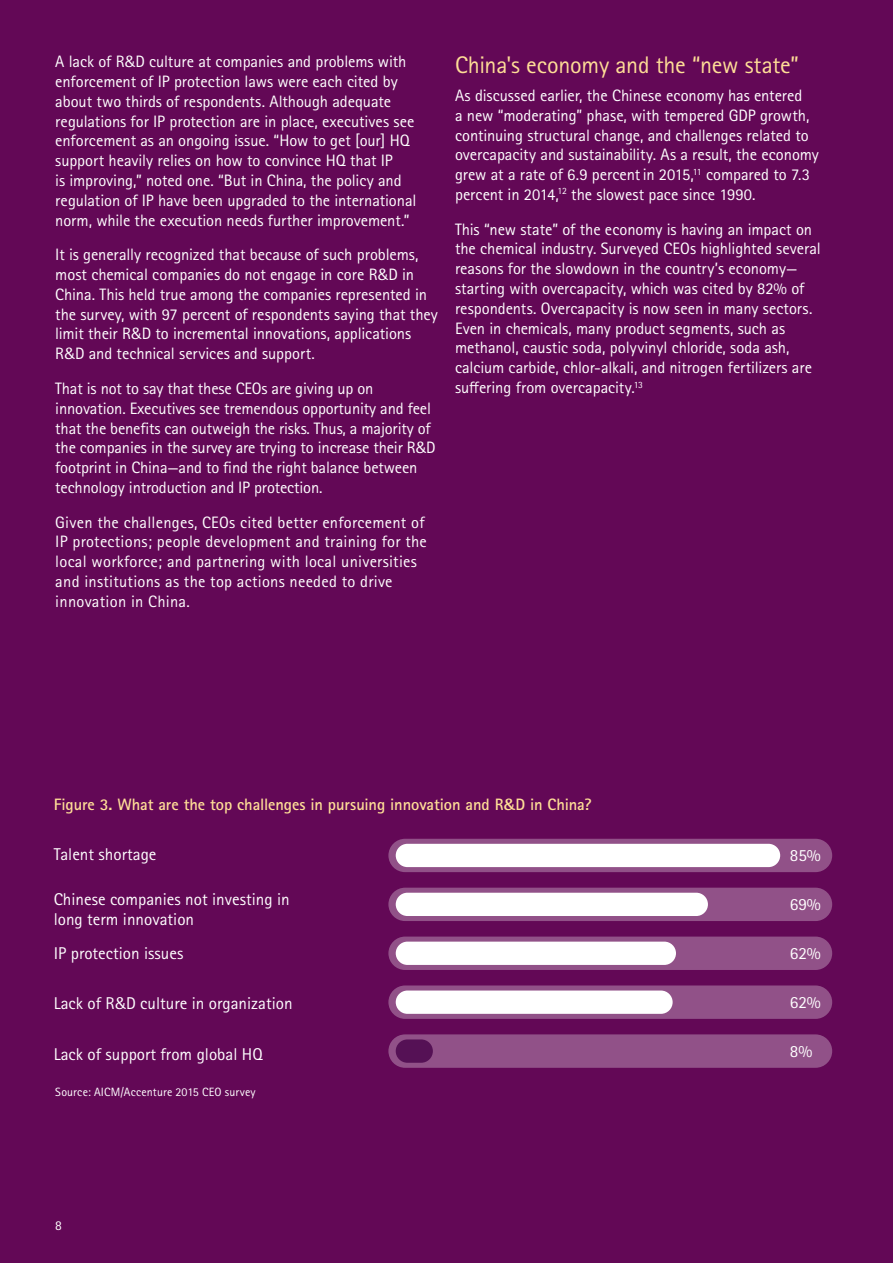
<style>
.page{position:relative;width:893px;height:1263px;background:#630856}
.page>*{position:absolute;margin:0;border:0;box-sizing:border-box;transform-origin:0 0}
.t1{font:24px "Rotis Sans Seriffor ACN";letter-spacing:-.01em;color:#ffde97}
.t2{font:17.1px/20.5px "Rotis Sans Seriffor ACN";color:#fff}
.t3{font:16.5px/19.8px "Rotis Sans Seriffor ACN";letter-spacing:-.005em;color:#fff}
.t4{font:16.5px/19.8px "Rotis Sans Seriffor ACN";letter-spacing:.015em;color:#fff}
.t5{font:700 16.5px "Rotis Sans Seriffor ACN";letter-spacing:-.005em;color:#ffde97}
.t6{font:13.5px "Rotis Sans Seriffor ACN";color:#fff}
.t7{font:12px "Rotis Sans Seriffor ACN";letter-spacing:.015em;color:#fff}
</style>
<div class="page">
<svg style="left:388px;top:839px;width:444px;height:33px;background:#93548a"></svg>
<div style="left:396px;top:844px;width:384px;height:23px;background:#fff;border-radius:12px"></div>
<div style="left:388px;top:888px;width:444px;height:33px;background:#915188;border-radius:17px"></div>
<div style="left:396px;top:893px;width:312px;height:23px;background:#fff;border-radius:12px"></div>
<div style="left:388px;top:936px;width:444px;height:34px;background:#915188;border-radius:17px"></div>
<div style="left:396px;top:942px;width:280px;height:23px;background:#fff;border-radius:12px"></div>
<div style="left:388px;top:985px;width:444px;height:34px;background:#915188;border-radius:17px"></div>
<div style="left:396px;top:990px;width:277px;height:24px;background:#fff;border-radius:12px"></div>
<div style="left:388px;top:1034px;width:444px;height:34px;background:#915188;border-radius:17px"></div>
<div style="left:396px;top:1039px;width:37px;height:24px;background:#515;border-radius:12px"></div>
<p class="t3" style="left:55px;top:52px;width:363px">A lack of R&amp;D culture at companies and problems with enforcement of IP protection laws were each cited by about two thirds of respondents. Although adequate regulations for IP protection are in place, executives see enforcement as an ongoing issue. “How to get [our] HQ support heavily relies on how to convince HQ that IP<br>is improving,” noted one. “But in China, the policy and regulation of IP have been upgraded to the international norm, while the execution needs further improvement.”</p>
<p class="t3" style="left:55px;top:245px;width:384px">It is generally recognized that because of such problems, most chemical companies do not engage in core R&amp;D in China. This held true among the companies represented in the survey, with 97 percent of respondents saying that they limit their R&amp;D to incremental innovations, applications R&amp;D and technical services and support.</p>
<p class="t3" style="left:55px;top:379px;width:382px">That is not to say that these CEOs are giving up on innovation. Executives see tremendous opportunity and feel that the benefits can outweigh the risks. Thus, a majority of the companies in the survey are trying to increase their R&amp;D footprint in China—and to find the right balance between technology introduction and IP protection.</p>
<p class="t4" style="left:55px;top:512px;width:373px">Given the challenges, CEOs cited better enforcement of IP protections; people development and training for the local workforce; and partnering with local universities and institutions as the top actions needed to drive innovation in China.</p>
<h1 class="t1" style="left:455px;top:50px;width:345px">China's economy and the “new state”</h1>
<p class="t3" style="left:455px;top:86px;width:365px">As discussed earlier, the Chinese economy has entered<br>a new “moderating” phase, with tempered GDP growth, continuing structural change, and challenges related to overcapacity and sustainability. As a result, the economy grew at a rate of 6.9 percent in 2015,<sup>11</sup> compared to 7.3 percent in 2014,<sup>12</sup> the slowest pace since 1990.</p>
<p class="t3" style="left:455px;top:219px;width:367px">This “new state” of the economy is having an impact on the chemical industry. Surveyed CEOs highlighted several reasons for the slowdown in the country’s economy— starting with overcapacity, which was cited by 82% of respondents. Overcapacity is now seen in many sectors.<br>Even in chemicals, many product segments, such as methanol, caustic soda, polyvinyl chloride, soda ash, calcium carbide, chlor-alkali, and nitrogen fertilizers are suffering from overcapacity.<sup>13</sup></p>
<p class="t5" style="left:54px;top:794px;width:539px">Figure 3. What are the top challenges in pursuing innovation and R&amp;D in China?</p>
<p class="t2" style="left:54px;top:844px;width:104px">Talent shortage</p>
<p class="t2" style="left:54px;top:889px;width:237px">Chinese companies not investing in long term innovation</p>
<p class="t2" style="left:54px;top:943px;width:131px">IP protection issues</p>
<p class="t2" style="left:54px;top:993px;width:240px">Lack of R&amp;D culture in organization</p>
<p class="t2" style="left:54px;top:1044px;width:211px">Lack of support from global HQ</p>
<p class="t7" style="left:55px;top:1085px;width:202px">Source: AICM/Accenture 2015 CEO survey</p>
<p class="t6" style="left:55px;top:1217px;width:8px">8</p>
<p class="t2" style="left:790px;top:845px;width:33px">85%</p>
<p class="t2" style="left:790px;top:894px;width:33px">69%</p>
<p class="t2" style="left:790px;top:943px;width:33px">62%</p>
<p class="t2" style="left:790px;top:992px;width:33px">62%</p>
<p class="t2" style="left:790px;top:1041px;width:24px">8%</p>
</div>
